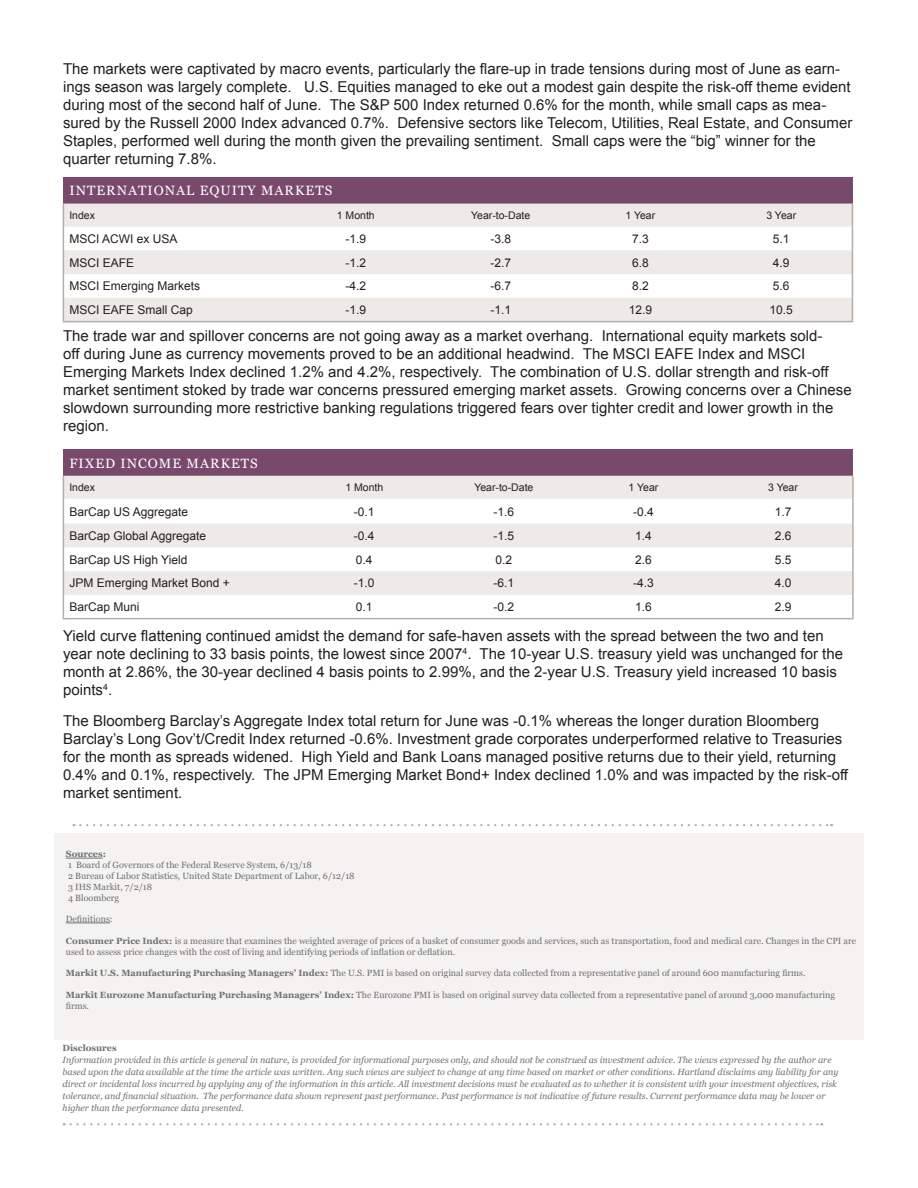
<style>
.page{position:relative;width:918px;height:1188px;background:#fff}
.page>*{position:absolute;margin:0;border:0;box-sizing:border-box;transform-origin:0 0}
.t1{font:15px/18px "Arial";color:#231f20}
.t2{font:13.5px "Georgia";letter-spacing:.075em;color:#fff}
.t3{font:12px "Arial";color:#231f20}
.t4{font:10.5px "Arial";color:#231f20}
.t5{font:9px/10.8px "Georgia";color:#6d6f71}
.t6{font:italic 9px/12px "Georgia";color:#6d6f71}
.t7{font:700 9px "Georgia";color:#6d6f71}
.s1{font-weight:700}
</style>
<div class="page">
<div style="left:63px;top:177px;width:789px;height:27px;background:#79496b"></div>
<svg style="left:64px;top:204px;width:788px;height:117px;fill:#edeae8"></svg>
<svg style="left:63px;top:204px;width:1px;height:117px"></svg>
<svg style="left:852px;top:204px;width:1px;height:117px"></svg>
<hr style="left:63px;top:321px;width:218px;height:1px;background:#b6ada6">
<hr style="left:281px;top:321px;width:150px;height:1px;background:#b6ada6">
<hr style="left:431px;top:321px;width:140px;height:1px;background:#b6ada6">
<hr style="left:571px;top:321px;width:139px;height:1px;background:#b6ada6">
<hr style="left:710px;top:321px;width:143px;height:1px;background:#b6ada6">
<svg style="left:80px;top:824px;width:752px;height:2px"></svg>
<div style="left:63px;top:449px;width:790px;height:27px;background:#79496b"></div>
<svg style="left:64px;top:476px;width:788px;height:119px;fill:#edeae8"></svg>
<hr style="left:852px;top:476px;width:2px;height:23px;background:#b6ada6">
<hr style="left:852px;top:499px;width:2px;height:25px;background:#b6ada6">
<hr style="left:852px;top:524px;width:2px;height:23px;background:#b6ada6">
<hr style="left:852px;top:547px;width:2px;height:24px;background:#b6ada6">
<hr style="left:852px;top:571px;width:2px;height:24px;background:#b6ada6">
<svg style="left:63px;top:476px;width:1px;height:142px"></svg>
<hr style="left:852px;top:595px;width:2px;height:23px;background:#b6ada6">
<hr style="left:63px;top:618px;width:232px;height:1px;background:#b6ada6">
<hr style="left:295px;top:618px;width:139px;height:1px;background:#b6ada6">
<hr style="left:434px;top:618px;width:140px;height:1px;background:#b6ada6">
<hr style="left:574px;top:618px;width:139px;height:1px;background:#b6ada6">
<hr style="left:713px;top:618px;width:141px;height:1px;background:#b6ada6">
<div style="left:54px;top:833px;width:810px;height:207px;background:#f5f3f2"></div>
<hr style="left:66px;top:858px;width:37px;height:1px;background:#6d6f71">
<hr style="left:66px;top:923px;width:44px;height:1px;background:#6d6f71">
<svg style="left:71px;top:1123px;width:751px;height:2px"></svg>
<p class="t1" style="left:63px;top:59px;width:791px">The markets were captivated by macro events, particularly the flare-up in trade tensions during most of June as earn&shy;ings season was largely complete. U.S. Equities managed to eke out a modest gain despite the risk-off theme evident during most of the second half of June. The S&amp;P 500 Index returned 0.6% for the month, while small caps as mea&shy;sured by the Russell 2000 Index advanced 0.7%. Defensive sectors like Telecom, Utilities, Real Estate, and Consumer Staples, performed well during the month given the prevailing sentiment. Small caps were the “big” winner for the quarter returning 7.8%.</p>
<p class="t2" style="left:69px;top:183px;width:264px">INTERNATIONAL EQUITY MARKETS</p>
<p class="t4" style="left:69px;top:208px;width:27px">Index</p>
<p class="t4" style="left:337px;top:208px;width:39px">1 Month</p>
<p class="t4" style="left:471px;top:208px;width:61px">Year-to-Date</p>
<p class="t4" style="left:625px;top:208px;width:31px">1 Year</p>
<p class="t4" style="left:766px;top:208px;width:31px">3 Year</p>
<p class="t3" style="left:69px;top:231px;width:110px">MSCI ACWI ex USA</p>
<p class="t3" style="left:346px;top:231px;width:22px">-1.9</p>
<p class="t3" style="left:490px;top:231px;width:22px">-3.8</p>
<p class="t3" style="left:632px;top:231px;width:18px">7.3</p>
<p class="t3" style="left:773px;top:231px;width:18px">5.1</p>
<p class="t3" style="left:69px;top:255px;width:66px">MSCI EAFE</p>
<p class="t3" style="left:346px;top:255px;width:22px">-1.2</p>
<p class="t3" style="left:490px;top:255px;width:22px">-2.7</p>
<p class="t3" style="left:632px;top:255px;width:18px">6.8</p>
<p class="t3" style="left:773px;top:255px;width:18px">4.9</p>
<p class="t3" style="left:69px;top:278px;width:132px">MSCI Emerging Markets</p>
<p class="t3" style="left:346px;top:278px;width:22px">-4.2</p>
<p class="t3" style="left:490px;top:278px;width:22px">-6.7</p>
<p class="t3" style="left:632px;top:278px;width:18px">8.2</p>
<p class="t3" style="left:773px;top:278px;width:18px">5.6</p>
<p class="t3" style="left:69px;top:302px;width:125px">MSCI EAFE Small Cap</p>
<p class="t3" style="left:346px;top:302px;width:22px">-1.9</p>
<p class="t3" style="left:490px;top:302px;width:22px">-1.1</p>
<p class="t3" style="left:629px;top:302px;width:25px">12.9</p>
<p class="t3" style="left:770px;top:302px;width:25px">10.5</p>
<p class="t1" style="left:63px;top:327px;width:790px">The trade war and spillover concerns are not going away as a market overhang. International equity markets sold-<br>off during June as currency movements proved to be an additional headwind. The MSCI EAFE Index and MSCI Emerging Markets Index declined 1.2% and 4.2%, respectively. The combination of U.S. dollar strength and risk-off market sentiment stoked by trade war concerns pressured emerging market assets. Growing concerns over a Chinese slowdown surrounding more restrictive banking regulations triggered fears over tighter credit and lower growth in the region.</p>
<p class="t2" style="left:69px;top:455px;width:190px">FIXED INCOME MARKETS</p>
<p class="t4" style="left:69px;top:480px;width:27px">Index</p>
<p class="t4" style="left:345px;top:480px;width:39px">1 Month</p>
<p class="t4" style="left:474px;top:480px;width:61px">Year-to-Date</p>
<p class="t4" style="left:629px;top:480px;width:31px">1 Year</p>
<p class="t4" style="left:768px;top:480px;width:31px">3 Year</p>
<p class="t3" style="left:69px;top:503px;width:120px">BarCap US Aggregate</p>
<p class="t3" style="left:354px;top:503px;width:22px">-0.1</p>
<p class="t3" style="left:494px;top:503px;width:22px">-1.6</p>
<p class="t3" style="left:633px;top:503px;width:22px">-0.4</p>
<p class="t3" style="left:775px;top:503px;width:18px">1.7</p>
<p class="t3" style="left:69px;top:528px;width:138px">BarCap Global Aggregate</p>
<p class="t3" style="left:354px;top:528px;width:22px">-0.4</p>
<p class="t3" style="left:494px;top:528px;width:22px">-1.5</p>
<p class="t3" style="left:635px;top:528px;width:18px">1.4</p>
<p class="t3" style="left:775px;top:528px;width:18px">2.6</p>
<p class="t3" style="left:69px;top:552px;width:120px">BarCap US High Yield</p>
<p class="t3" style="left:356px;top:552px;width:18px">0.4</p>
<p class="t3" style="left:496px;top:552px;width:18px">0.2</p>
<p class="t3" style="left:635px;top:552px;width:18px">2.6</p>
<p class="t3" style="left:775px;top:552px;width:18px">5.5</p>
<p class="t3" style="left:69px;top:575px;width:162px">JPM Emerging Market Bond +</p>
<p class="t3" style="left:354px;top:575px;width:22px">-1.0</p>
<p class="t3" style="left:494px;top:575px;width:22px">-6.1</p>
<p class="t3" style="left:633px;top:575px;width:22px">-4.3</p>
<p class="t3" style="left:775px;top:575px;width:18px">4.0</p>
<p class="t3" style="left:69px;top:599px;width:72px">BarCap Muni</p>
<p class="t3" style="left:356px;top:599px;width:18px">0.1</p>
<p class="t3" style="left:494px;top:599px;width:22px">-0.2</p>
<p class="t3" style="left:635px;top:599px;width:18px">1.6</p>
<p class="t3" style="left:775px;top:599px;width:18px">2.9</p>
<p class="t1" style="left:63px;top:626px;width:782px">Yield curve flattening continued amidst the demand for safe-haven assets with the spread between the two and ten year note declining to 33 basis points, the lowest since 2007<sup>4</sup>. The 10-year U.S. treasury yield was unchanged for the month at 2.86%, the 30-year declined 4 basis points to 2.99%, and the 2-year U.S. Treasury yield increased 10 basis points<sup>4</sup>.</p>
<p class="t1" style="left:63px;top:712px;width:786px">The Bloomberg Barclay’s Aggregate Index total return for June was -0.1% whereas the longer duration Bloomberg Barclay’s Long Gov’t/Credit Index returned -0.6%. Investment grade corporates underperformed relative to Treasuries for the month as spreads widened. High Yield and Bank Loans managed positive returns due to their yield, returning 0.4% and 0.1%, respectively. The JPM Emerging Market Bond+ Index declined 1.0% and was impacted by the risk-off market sentiment.</p>
<p class="t7" style="left:66px;top:848px;width:42px">Sources:</p>
<p class="t5" style="left:68px;top:860px;width:245px">1 Board of Governors of the Federal Reserve System, 6/13/18</p>
<p class="t5" style="left:68px;top:871px;width:288px">2 Bureau of Labor Statistics, United State Department of Labor, 6/12/18</p>
<p class="t5" style="left:68px;top:881px;width:86px">3 IHS Markit, 7/2/18</p>
<p class="t5" style="left:68px;top:892px;width:53px">4 Bloomberg</p>
<p class="t5" style="left:66px;top:914px;width:48px">Definitions:</p>
<p class="t5" style="left:66px;top:935px;width:792px"><span class="s1">Consumer Price Index:</span> is a measure that examines the weighted average of prices of a basket of consumer goods and services, such as transportation, food and medical care. Changes in the CPI are used to assess price changes with the cost of living and identifying periods of inflation or deflation.</p>
<p class="t5" style="left:66px;top:968px;width:741px"><span class="s1">Markit U.S. Manufacturing Purchasing Managers’ Index:</span> The U.S. PMI is based on original survey data collected from a representative panel of around 600 manufacturing firms.</p>
<p class="t5" style="left:66px;top:989px;width:771px"><span class="s1">Markit Eurozone Manufacturing Purchasing Managers’ Index:</span> The Eurozone PMI is based on original survey data collected from a representative panel of around 3,000 manufacturing firms.</p>
<p class="t7" style="left:63px;top:1042px;width:56px">Disclosures</p>
<p class="t6" style="left:63px;top:1054px;width:778px">Information provided in this article is general in nature, is provided for informational purposes only, and should not be construed as investment advice. The views expressed by the author are based upon the data available at the time the article was written. Any such views are subject to change at any time based on market or other conditions. Hartland disclaims any liability for any direct or incidental loss incurred by applying any of the information in this article. All investment decisions must be evaluated as to whether it is consistent with your investment objectives, risk tolerance, and financial situation. The performance data shown represent past performance. Past performance is not indicative of future results. Current performance data may be lower or higher than the performance data presented.</p>
</div>
